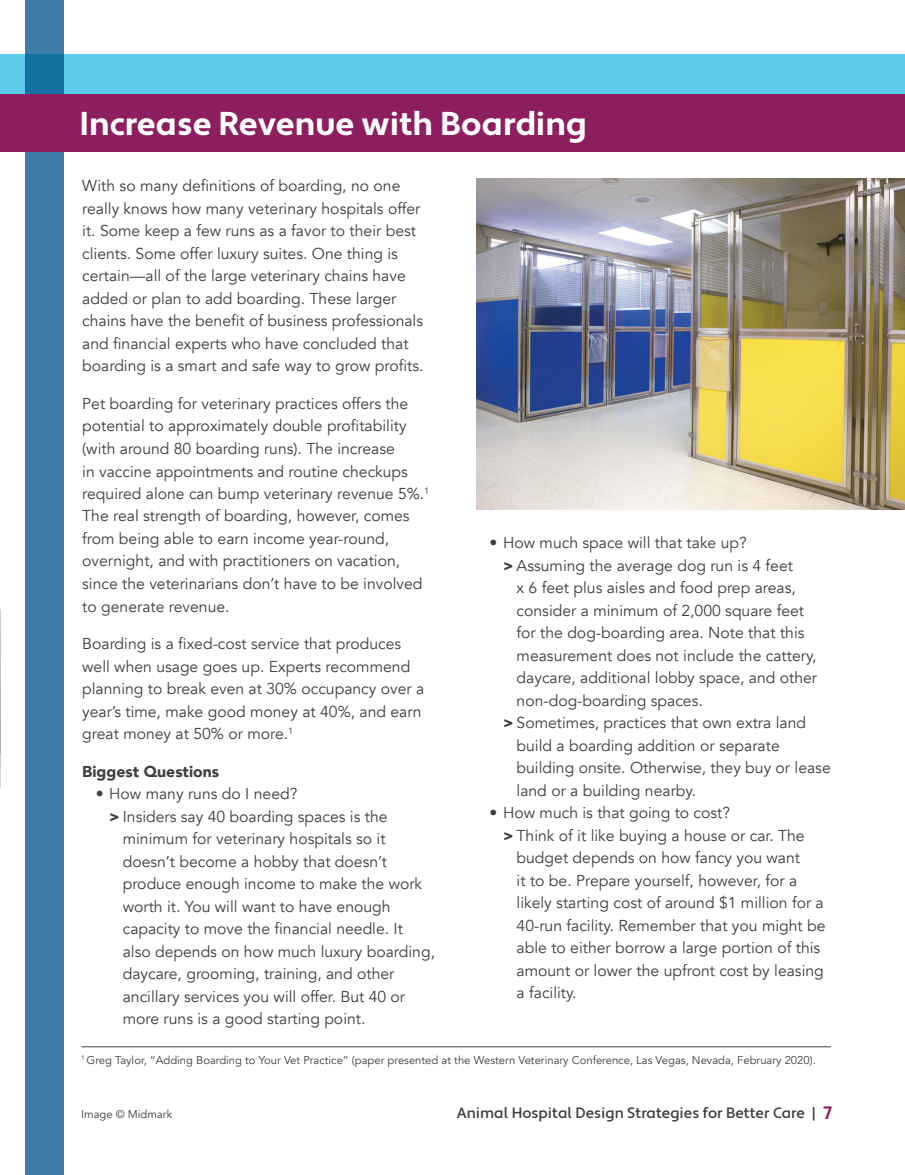
<style>
.page{position:relative;width:905px;height:1175px;background:#fff}
.page>*{position:absolute;margin:0;border:0;box-sizing:border-box;transform-origin:0 0}
.t1{font:700 33px "Apertura";color:#fff}
.t2{font:15.75px/22.5px "Avenir";color:#3e3e3f}
.t3{font:900 15.75px "Avenir";color:#3e3e3f}
.t4{font:500 15px "Apertura";color:#3e3e3f}
.t5{font:11.25px "Avenir";color:#3e3e3f}
.s1{font-weight:900}
.s2{font-weight:700;font-size:18px;color:#8d1f61}
</style>
<div class="page">
<img style="left:0;top:609px;width:1px;height:178px">
<div style="left:0;top:54px;width:904px;height:78px;background:#5dcbe9"></div>
<div style="left:25px;top:0;width:39px;height:1174px;background:#3e7da7"></div>
<div style="left:0;top:95px;width:904px;height:57px;background:#8d1f61"></div>
<img style="left:476px;top:178px;width:428px;height:331px">
<hr style="left:81px;top:1046px;width:749px;height:1px;background:#3e3e3f">
<h1 class="t1" style="left:80px;top:103px;width:509px">Increase Revenue with Boarding</h1>
<p class="t2" style="left:82px;top:175px;width:343px">With so many definitions of boarding, no one really knows how many veterinary hospitals offer it. Some keep a few runs as a favor to their best clients. Some offer luxury suites. One thing is certain—all of the large veterinary chains have added or plan to add boarding. These larger chains have the benefit of business professionals and financial experts who have concluded that boarding is a smart and safe way to grow profits.</p>
<p class="t2" style="left:82px;top:392px;width:348px">Pet boarding for veterinary practices offers the potential to approximately double profitability (with around 80 boarding runs). The increase<br>in vaccine appointments and routine checkups required alone can bump veterinary revenue 5%.<sup>1<br></sup>The real strength of boarding, however, comes from being able to earn income year-round, overnight, and with practitioners on vacation, since the veterinarians don’t have to be involved to generate revenue.</p>
<p class="t2" style="left:82px;top:632px;width:343px">Boarding is a fixed-cost service that produces well when usage goes up. Experts recommend planning to break even at 30% occupancy over a year’s time, make good money at 40%, and earn great money at 50% or more.<sup>1</sup></p>
<p class="t3" style="left:82px;top:757px;width:138px">Biggest Questions</p>
<p class="t2" style="left:96px;top:782px;width:203px">• How many runs do I need?</p>
<p class="t2" style="left:109px;top:805px;width:280px"><span class="s1">&gt;</span> Insiders say 40 boarding spaces is the</p>
<p class="t2" style="left:123px;top:827px;width:264px">minimum for veterinary hospitals so it</p>
<p class="t2" style="left:123px;top:850px;width:266px">doesn’t become a hobby that doesn’t</p>
<p class="t2" style="left:123px;top:872px;width:301px">produce enough income to make the work</p>
<p class="t2" style="left:123px;top:895px;width:269px">worth it. You will want to have enough</p>
<p class="t2" style="left:123px;top:917px;width:282px">capacity to move the financial needle. It</p>
<p class="t2" style="left:123px;top:940px;width:314px">also depends on how much luxury boarding,</p>
<p class="t2" style="left:123px;top:962px;width:273px">daycare, grooming, training, and other</p>
<p class="t2" style="left:123px;top:985px;width:284px">ancillary services you will offer. But 40 or</p>
<p class="t2" style="left:123px;top:1007px;width:244px">more runs is a good starting point.</p>
<p class="t2" style="left:489px;top:531px;width:259px">• How much space will that take up?</p>
<p class="t2" style="left:503px;top:554px;width:291px"><span class="s1">&gt;</span> Assuming the average dog run is 4 feet</p>
<p class="t2" style="left:516px;top:576px;width:281px">x 6 feet plus aisles and food prep areas,</p>
<p class="t2" style="left:516px;top:599px;width:289px">consider a minimum of 2,000 square feet</p>
<p class="t2" style="left:516px;top:621px;width:289px">for the dog-boarding area. Note that this</p>
<p class="t2" style="left:516px;top:644px;width:301px">measurement does not include the cattery,</p>
<p class="t2" style="left:516px;top:666px;width:302px">daycare, additional lobby space, and other</p>
<p class="t2" style="left:516px;top:689px;width:188px">non-dog-boarding spaces.</p>
<p class="t2" style="left:503px;top:711px;width:304px"><span class="s1">&gt;</span> Sometimes, practices that own extra land</p>
<p class="t2" style="left:516px;top:734px;width:265px">build a boarding addition or separate</p>
<p class="t2" style="left:516px;top:756px;width:316px">building onsite. Otherwise, they buy or lease</p>
<p class="t2" style="left:516px;top:779px;width:181px">land or a building nearby.</p>
<p class="t2" style="left:489px;top:801px;width:242px">• How much is that going to cost?</p>
<p class="t2" style="left:503px;top:824px;width:303px"><span class="s1">&gt;</span> Think of it like buying a house or car. The</p>
<p class="t2" style="left:516px;top:846px;width:285px">budget depends on how fancy you want</p>
<p class="t2" style="left:516px;top:869px;width:282px">it to be. Prepare yourself, however, for a</p>
<p class="t2" style="left:516px;top:891px;width:309px">likely starting cost of around $1 million for a</p>
<p class="t2" style="left:516px;top:914px;width:310px">40-run facility. Remember that you might be</p>
<p class="t2" style="left:516px;top:937px;width:305px">able to either borrow a large portion of this</p>
<p class="t2" style="left:516px;top:959px;width:309px">amount or lower the upfront cost by leasing</p>
<p class="t2" style="left:516px;top:982px;width:62px">a facility.</p>
<p class="t5" style="left:81px;top:1053px;width:736px"><sup>1</sup> Greg Taylor, “Adding Boarding to Your Vet Practice” (paper presented at the Western Veterinary Conference, Las Vegas, Nevada, February 2020).</p>
<p class="t4" style="left:457px;top:1103px;width:376px">Animal Hospital Design Strategies for Better Care | <span class="s2">7</span></p>
<p class="t5" style="left:81px;top:1107px;width:92px">Image © Midmark</p>
</div>
